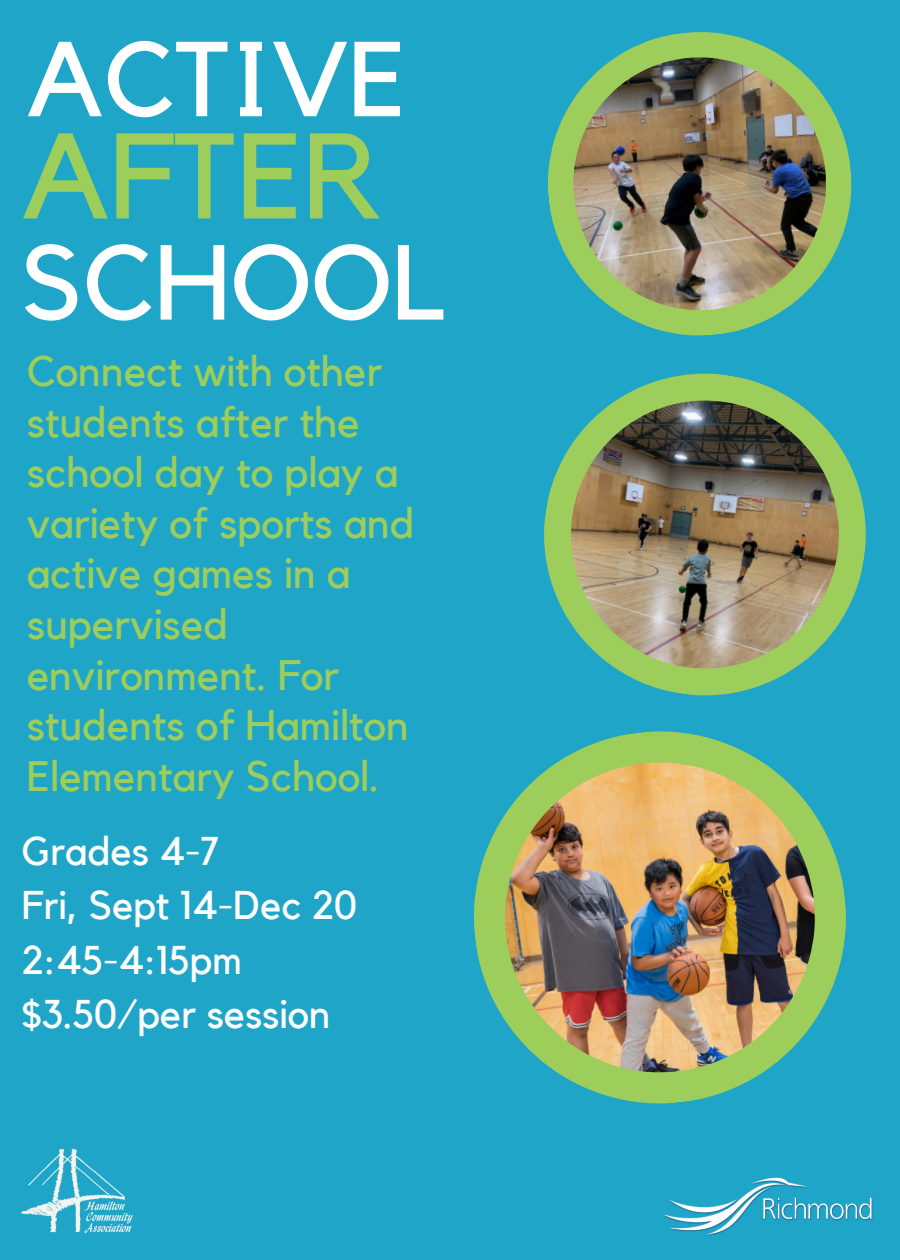
<style>
.page{position:relative;width:900px;height:1260px;background:#1fa5c8}
.page>*{position:absolute;margin:0;border:0;box-sizing:border-box;transform-origin:0 0}
.t1{font:120px "Kollektif";color:#9dcd5a}
.t2{font:105px "Kollektif";color:#fff}
.t3{font:42.5px/50.5px "Kollektif";color:#9dcd5a}
.t4{font:40px "Kollektif";color:#fff}
</style>
<div class="page">
<svg style="left:548px;top:32px;width:304px;height:304px"></svg>
<img style="left:573px;top:57px;width:253px;height:253px">
<svg style="left:544px;top:374px;width:322px;height:321px"></svg>
<img style="left:571px;top:400px;width:268px;height:269px">
<svg style="left:474px;top:731px;width:372px;height:373px"></svg>
<img style="left:505px;top:762px;width:310px;height:311px">
<img style="left:663px;top:1178px;width:210px;height:58px">
<img style="left:22px;top:1150px;width:110px;height:82px">
<p class="t2" style="left:27px;top:31px;width:381px">ACTIVE</p>
<p class="t1" style="left:22px;top:121px;width:361px">AFTER</p>
<p class="t2" style="left:22px;top:235px;width:425px">SCHOOL</p>
<p class="t3" style="left:27px;top:348px;width:389px">Connect with other students after the school day to play a variety of sports and active games in a supervised environment. For students of Hamilton<br>Elementary School.</p>
<p class="t4" style="left:22px;top:833px;width:200px">Grades 4-7</p>
<p class="t4" style="left:22px;top:887px;width:337px">Fri, Sept 14-Dec 20</p>
<p class="t4" style="left:22px;top:941px;width:222px">2:45-4:15pm</p>
<p class="t4" style="left:22px;top:996px;width:310px">$3.50/per session</p>
</div>
